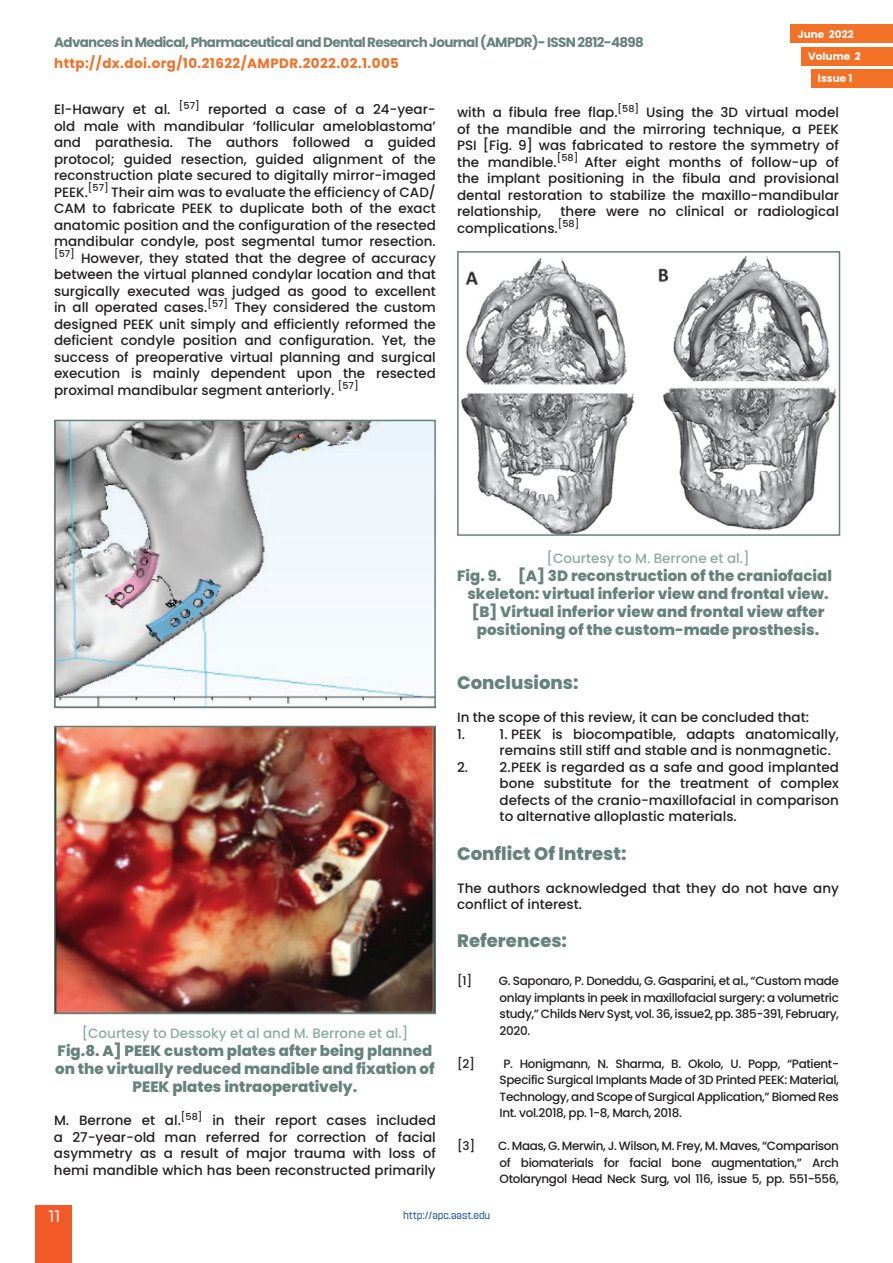
<style>
.page{position:relative;width:893px;height:1263px;background:#fff}
.page>*{position:absolute;margin:0;border:0;box-sizing:border-box;transform-origin:0 0}
.t1{font:800 18px "Poppins";color:#65837b}
.t2{font:semi-condensed 16.5px "Navine Demo";color:#fff}
.t3{font:800 15px/18px "Poppins";color:#65837b;text-align:center}
.t4{font:500 13.5px/16.5px "Poppins";color:#231f20;text-align:justify}
.t5{font:700 13.5px "Poppins";letter-spacing:-.05em;color:#66827b}
.t6{font:500 13.5px "Poppins";color:#8baaa2}
.t7{font:700 13.5px "Poppins";letter-spacing:.03em;color:#f37027}
.t8{font:500 12px/16.5px "Poppins";letter-spacing:-.03em;color:#231f20;text-align:justify}
.t9{font:700 10.5px "Poppins";color:#fff}
.t10{font:semi-condensed 10.5px "Navine Demo";color:#2056a6}
</style>
<div class="page">
<div style="left:36px;top:1205px;width:36px;height:57px;background:#f15928"></div>
<div style="left:801px;top:47px;width:92px;height:18px;background:#f37027"></div>
<div style="left:811px;top:69px;width:82px;height:19px;background:#f37027"></div>
<div style="left:791px;top:25px;width:102px;height:18px;background:#f37027"></div>
<img style="left:57px;top:423px;width:376px;height:282px">
<div style="left:54px;top:420px;width:382px;height:288px;border:2px solid #65827a"></div>
<img style="left:57px;top:729px;width:376px;height:282px">
<div style="left:54px;top:726px;width:382px;height:288px;border:2px solid #65827a"></div>
<img style="left:461px;top:255px;width:376px;height:278px">
<div style="left:457px;top:251px;width:383px;height:285px;border:2px solid #65827a"></div>
<p class="t9" style="left:798px;top:28px;width:57px">June 2022</p>
<p class="t9" style="left:818px;top:73px;width:36px">Issue 1</p>
<p class="t5" style="left:54px;top:35px;width:591px">Advances in Medical, Pharmaceutical and Dental Research Journal (AMPDR)- ISSN 2812-4898</p>
<p class="t7" style="left:54px;top:55px;width:346px">http://dx.doi.org/10.21622/AMPDR.2022.02.1.005</p>
<p class="t9" style="left:808px;top:50px;width:54px">Volume 2</p>
<p class="t4" style="left:54px;top:101px;width:383px">El-Hawary et al. <sup>[57]</sup> reported a case of a 24-year&shy;old male with mandibular ‘follicular ameloblastoma’ and parathesia. The authors followed a guided protocol; guided resection, guided alignment of the reconstruction plate secured to digitally mirror-imaged PEEK.<sup>[57]</sup> Their aim was to evaluate the efficiency of CAD/ CAM to fabricate PEEK to duplicate both of the exact anatomic position and the configuration of the resected mandibular condyle, post segmental tumor resection. <sup>[57]</sup> However, they stated that the degree of accuracy between the virtual planned condylar location and that surgically executed was judged as good to excellent in all operated cases.<sup>[57]</sup> They considered the custom designed PEEK unit simply and efficiently reformed the deficient condyle position and configuration. Yet, the success of preoperative virtual planning and surgical execution is mainly dependent upon the resected proximal mandibular segment anteriorly. <sup>[57]</sup></p>
<p class="t4" style="left:457px;top:104px;width:383px">with a fibula free flap.<sup>[58]</sup> Using the 3D virtual model of the mandible and the mirroring technique, a PEEK PSI [Fig. 9] was fabricated to restore the symmetry of the mandible.<sup>[58]</sup> After eight months of follow-up of the implant positioning in the fibula and provisional dental restoration to stabilize the maxillo-mandibular relationship,</p>
<p class="t4" style="left:457px;top:203px;width:383px;text-indent:103px">there were no clinical or radiological complications.<sup>[58]</sup></p>
<p class="t6" style="left:82px;top:1026px;width:328px">[Courtesy to Dessoky et al and M. Berrone et al.]</p>
<p class="t3" style="left:55px;top:1042px;width:381px">Fig.8. A] PEEK custom plates after being planned on the virtually reduced mandible and fixation of<br>PEEK plates intraoperatively.</p>
<p class="t4" style="left:54px;top:1112px;width:383px">M. Berrone et al.<sup>[58]</sup> in their report cases included a 27-year-old man referred for correction of facial asymmetry as a result of major trauma with loss of hemi mandible which has been reconstructed primarily</p>
<p class="t6" style="left:546px;top:550px;width:205px">[Courtesy to M. Berrone et al.]</p>
<p class="t3" style="left:457px;top:567px;width:376px">Fig. 9. [A] 3D reconstruction of the craniofacial skeleton: virtual inferior view and frontal view. [B] Virtual inferior view and frontal view after positioning of the custom-made prosthesis.</p>
<h1 class="t1" style="left:457px;top:673px;width:123px">Conclusions:</h1>
<p class="t4" style="left:457px;top:709px;width:353px">In the scope of this review, it can be concluded that:<br>1.</p>
<p class="t4" style="left:500px;top:726px;width:341px">1. PEEK is biocompatible, adapts anatomically, remains still stiff and stable and is nonmagnetic.</p>
<p class="t4" style="left:500px;top:759px;width:341px;text-indent:-43px">2. 2.PEEK is regarded as a safe and good implanted bone substitute for the treatment of complex defects of the cranio-maxillofacial in comparison to alternative alloplastic materials.</p>
<h1 class="t1" style="left:457px;top:843px;width:171px">Conflict Of Intrest:</h1>
<p class="t4" style="left:457px;top:880px;width:383px">The authors acknowledged that they do not have any conflict of interest.</p>
<h1 class="t1" style="left:457px;top:930px;width:111px">References:</h1>
<p class="t8" style="left:457px;top:973px;width:17px">[1]</p>
<p class="t8" style="left:499px;top:973px;width:342px">G. Saponaro, P. Doneddu, G. Gasparini, et al., “Custom made onlay implants in peek in maxillofacial surgery: a volumetric study,” Childs Nerv Syst, vol. 36, issue2, pp. 385-391, February, 2020.</p>
<p class="t8" style="left:457px;top:1055px;width:19px">[2]</p>
<p class="t8" style="left:500px;top:1055px;width:341px;text-indent:4px">P. Honigmann, N. Sharma, B. Okolo, U. Popp, “Patient-Specific Surgical Implants Made of 3D Printed PEEK: Material, Technology, and Scope of Surgical Application,” Biomed Res Int. vol.2018, pp. 1-8, March, 2018.</p>
<p class="t8" style="left:457px;top:1138px;width:20px">[3]</p>
<p class="t8" style="left:498px;top:1138px;width:342px">C. Maas, G. Merwin, J. Wilson, M. Frey, M. Maves, “Comparison of biomaterials for facial bone augmentation,” Arch Otolaryngol Head Neck Surg, vol 116, issue 5, pp. 551-556,</p>
<p class="t2" style="left:49px;top:1207px;width:13px">11</p>
<p class="t10" style="left:403px;top:1210px;width:89px">http://apc.aast.edu</p>
</div>
